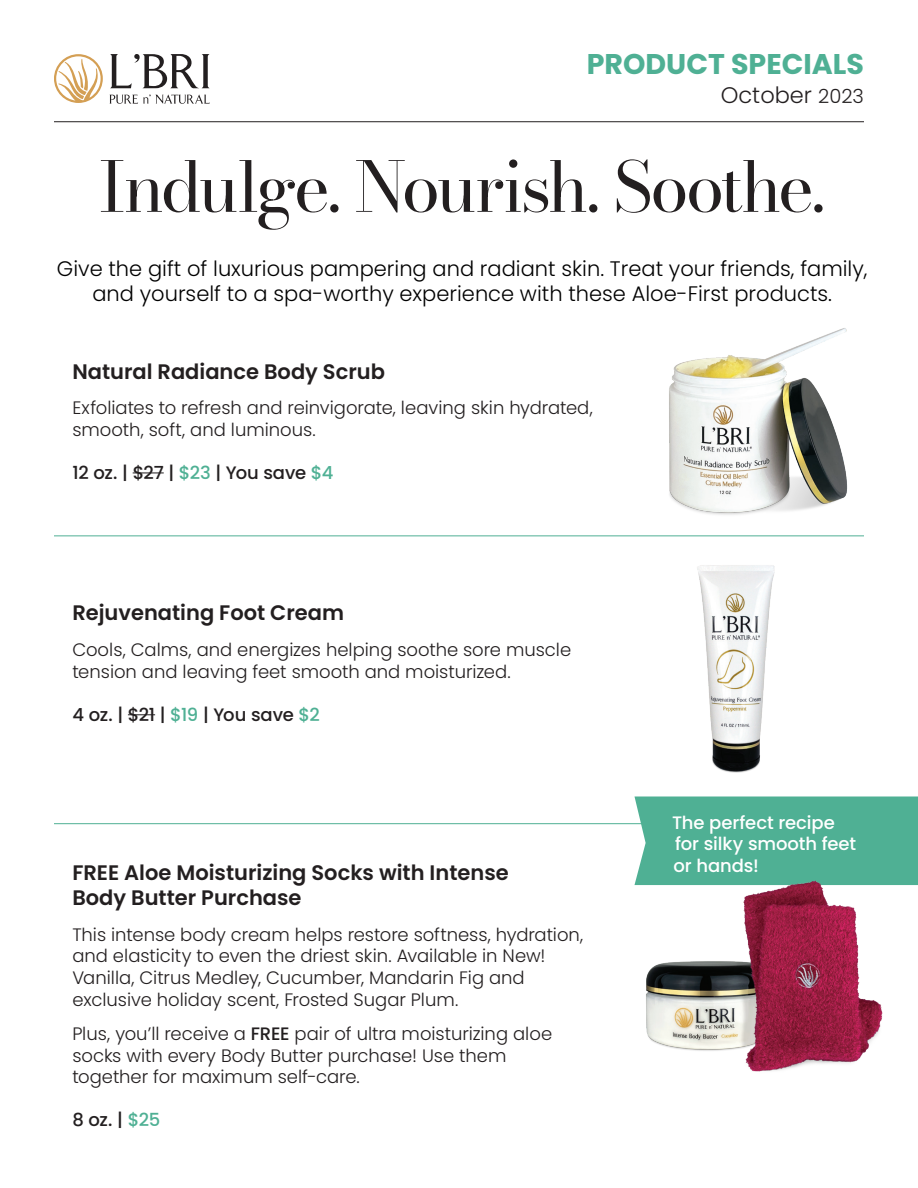
<style>
.page{position:relative;width:918px;height:1188px;background:#fff}
.page>*{position:absolute;margin:0;border:0;box-sizing:border-box;transform-origin:0 0}
.Jost_Paragraph{font:69px "Bodoni Moda 18 pt";letter-spacing:-.045em;color:#231f20}
.t1{font:700 28.5px "Poppins";color:#4fb094}
.t2{font:300 22.5px "Poppins";color:#231f20}
.Jost_Paragraph-2{font:300 21px/25.2px "Poppins";color:#000;text-align:center}
.Info_paragraph{font:600 21px/25.2px "Poppins";color:#231f20}
.Info_paragraph-2{font:300 18px/21.6px "Poppins";color:#231f20}
.Info_paragraph-3{font:500 18px "Poppins";letter-spacing:-.02em;color:#231f20}
.t3{font:500 18px/21.6px "Poppins";letter-spacing:-.005em;color:#fff}
.s1{font-size:19.5px}
.s2{color:#4fb094}
.s3{font-weight:500}
</style>
<div class="page">
<svg style="left:54px;top:54px;width:49px;height:49px"></svg>
<svg style="left:110px;top:54px;width:100px;height:34px"></svg>
<svg style="left:110px;top:94px;width:100px;height:10px"></svg>
<hr style="left:54px;top:121px;width:810px;height:1px;background:#231f20">
<hr style="left:133px;top:472px;width:31px;height:1px;background:#231f20">
<img style="left:636px;top:328px;width:228px;height:209px">
<svg style="left:128px;top:714px;width:27px;height:1px"></svg>
<img style="left:697px;top:565px;width:78px;height:208px">
<hr style="left:54px;top:535px;width:810px;height:1px;background:#4fb094">
<hr style="left:54px;top:823px;width:810px;height:1px;background:#4fb094">
<div style="left:634px;top:796px;width:284px;height:89px;background:#4fb094"></div>
<img style="left:634px;top:869px;width:255px;height:203px">
<p class="t1" style="left:587px;top:47px;width:279px">PRODUCT SPECIALS</p>
<p class="t2" style="left:721px;top:82px;width:145px">October <span class="s1">2023</span></p>
<p class="Jost_Paragraph" style="left:99px;top:140px;width:728px">Indulge. Nourish. Soothe.</p>
<p class="Jost_Paragraph-2" style="left:57px;top:256px;width:812px">Give the gift of luxurious pampering and radiant skin. Treat your friends, family, and yourself to a spa-worthy experience with these Aloe-First products.</p>
<p class="Info_paragraph" style="left:72px;top:359px;width:314px">Natural Radiance Body Scrub</p>
<p class="Info_paragraph-2" style="left:72px;top:397px;width:522px">Exfoliates to refresh and reinvigorate, leaving skin hydrated, smooth, soft, and luminous.</p>
<p class="Info_paragraph-3" style="left:72px;top:462px;width:263px">12 oz. | $27 | <span class="s2">$23</span> | You save <span class="s2">$4</span></p>
<p class="Info_paragraph" style="left:72px;top:601px;width:273px">Rejuvenating Foot Cream</p>
<p class="Info_paragraph-2" style="left:72px;top:639px;width:500px">Cools, Calms, and energizes helping soothe sore muscle tension and leaving feet smooth and moisturized.</p>
<p class="Info_paragraph-3" style="left:72px;top:704px;width:249px">4 oz. | $21 | <span class="s2">$19</span> | You save <span class="s2">$2</span></p>
<p class="Info_paragraph" style="left:72px;top:860px;width:438px">FREE Aloe Moisturizing Socks with Intense<br>Body Butter Purchase</p>
<p class="Info_paragraph-2" style="left:72px;top:924px;width:512px">This intense body cream helps restore softness, hydration, and elasticity to even the driest skin. Available in New!<br>Vanilla, Citrus Medley, Cucumber, Mandarin Fig and exclusive holiday scent, Frosted Sugar Plum.</p>
<p class="Info_paragraph-2" style="left:72px;top:1023px;width:481px">Plus, you’ll receive a <span class="s3">FREE</span> pair of ultra moisturizing aloe socks with every Body Butter purchase! Use them together for maximum self-care.</p>
<p class="Info_paragraph-3" style="left:72px;top:1110px;width:90px">8 oz. | <span class="s2">$25</span></p>
<p class="t3" style="left:672px;top:812px;width:186px">The perfect recipe for silky smooth feet or hands!</p>
</div>
